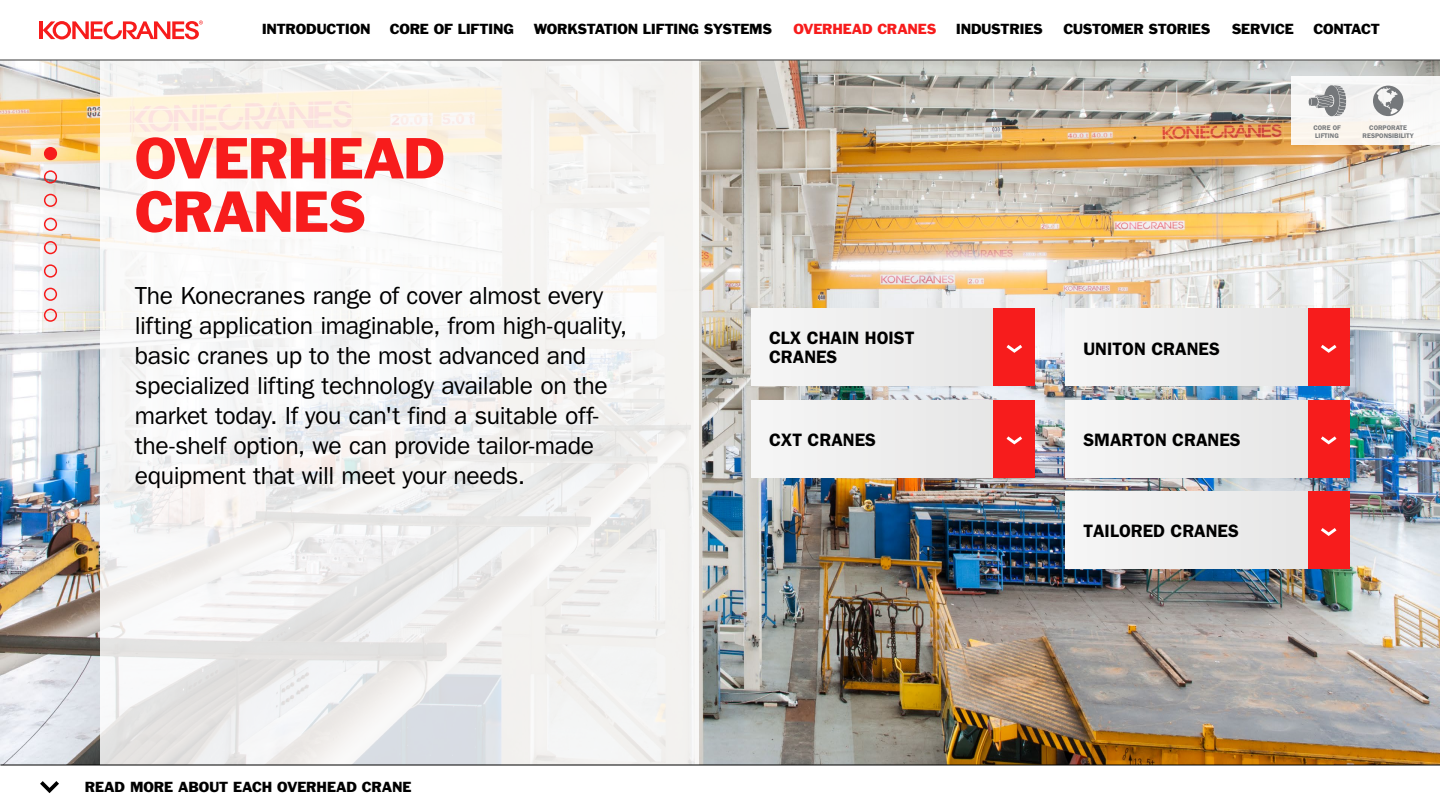
<style>
.page{position:relative;width:1440px;height:810px;background:#fff}
.page>*{position:absolute;margin:0;border:0;box-sizing:border-box;transform-origin:0 0}
.t1{font:53.4px/53.4px "Franklin Gothic Std";letter-spacing:-.025em;color:#f71c1c}
.t2{font:24.75px/30px "ITC Franklin Gothic Std";letter-spacing:-.015em;color:#000}
.t3{font:600 18px/19.5px "ITC Franklin Gothic Std";color:#000}
.t4{font:13.5px "Franklin Gothic Std";letter-spacing:-.02em;color:#000}
.t5{font:13.5px "Franklin Gothic Std";letter-spacing:-.015em;color:#f71c1c}
.t6{font:600 6.75px/8.2px "ITC Franklin Gothic Std";color:#75787b}
</style>
<div class="page">
<img style="left:0;top:61px;width:1440px;height:704px">
<svg style="left:100px;top:61px;width:599px;height:704px;fill:#f5f3f2"></svg>
<div style="left:751px;top:309px;width:284px;height:77px;background:#eee"></div>
<div style="left:994px;top:309px;width:41px;height:77px;background:#f71c1c"></div>
<svg style="left:1007px;top:345px;width:15px;height:8px"></svg>
<div style="left:751px;top:400px;width:284px;height:77px;background:#eee"></div>
<div style="left:994px;top:400px;width:41px;height:77px;background:#f71c1c"></div>
<svg style="left:1007px;top:436px;width:15px;height:8px"></svg>
<div style="left:1066px;top:492px;width:283px;height:77px;background:#eee"></div>
<div style="left:1308px;top:492px;width:41px;height:77px;background:#f71c1c"></div>
<svg style="left:1321px;top:528px;width:16px;height:8px"></svg>
<div style="left:1066px;top:309px;width:283px;height:77px;background:#eee"></div>
<div style="left:1308px;top:309px;width:41px;height:77px;background:#f71c1c"></div>
<svg style="left:1321px;top:345px;width:16px;height:8px"></svg>
<div style="left:1066px;top:400px;width:283px;height:77px;background:#eee"></div>
<div style="left:1308px;top:400px;width:41px;height:77px;background:#f71c1c"></div>
<svg style="left:1321px;top:436px;width:16px;height:8px"></svg>
<svg style="left:40px;top:781px;width:19px;height:12px"></svg>
<hr style="left:0;top:765px;width:1440px;height:1px;background:#000">
<div style="left:1291px;top:77px;width:149px;height:68px;background:#f8f6f3"></div>
<svg style="left:1373px;top:86px;width:30px;height:30px"></svg>
<svg style="left:1309px;top:85px;width:37px;height:31px"></svg>
<div style="left:44px;top:170px;width:13px;height:14px;border:2px solid #f71c1c;border-radius:50%"></div>
<div style="left:45px;top:148px;width:11px;height:11px;background:#f71c1c;border-radius:50%"></div>
<div style="left:44px;top:147px;width:13px;height:13px;border:2px solid #f71c1c;border-radius:50%"></div>
<div style="left:44px;top:194px;width:13px;height:13px;border:2px solid #f71c1c;border-radius:50%"></div>
<div style="left:44px;top:241px;width:13px;height:13px;border:2px solid #f71c1c;border-radius:50%"></div>
<div style="left:44px;top:218px;width:13px;height:13px;border:2px solid #f71c1c;border-radius:50%"></div>
<div style="left:44px;top:264px;width:13px;height:14px;border:2px solid #f71c1c;border-radius:50%"></div>
<div style="left:44px;top:288px;width:13px;height:13px;border:2px solid #f71c1c;border-radius:50%"></div>
<div style="left:44px;top:309px;width:13px;height:13px;border:2px solid #f71c1c;border-radius:50%"></div>
<hr style="left:0;top:60px;width:1440px;height:1px;background:#3b3b3b">
<hr style="left:40px;top:21px;width:3px;height:18px;background:#f71c1c">
<svg style="left:43px;top:21px;width:160px;height:18px"></svg>
<p class="t4" style="left:262px;top:20px;width:110px">INTRODUCTION</p>
<p class="t4" style="left:390px;top:20px;width:126px">CORE OF LIFTING</p>
<p class="t4" style="left:534px;top:20px;width:240px">WORKSTATION LIFTING SYSTEMS</p>
<p class="t5" style="left:793px;top:20px;width:145px">OVERHEAD CRANES</p>
<p class="t4" style="left:956px;top:20px;width:89px">INDUSTRIES</p>
<p class="t4" style="left:1063px;top:20px;width:149px">CUSTOMER STORIES</p>
<p class="t4" style="left:1232px;top:20px;width:63px">SERVICE</p>
<p class="t4" style="left:1313px;top:20px;width:68px">CONTACT</p>
<h1 class="t1" style="left:135px;top:131px;width:312px">OVERHEAD<br>CRANES</h1>
<p class="t2" style="left:135px;top:281px;width:494px">The Konecranes range of cover almost every lifting application imaginable, from high-quality, basic cranes up to the most advanced and specialized lifting technology available on the market today. If you can't find a suitable off&shy;the-shelf option, we can provide tailor-made equipment that will meet your needs.</p>
<p class="t4" style="left:85px;top:779px;width:328px">READ MORE ABOUT EACH OVERHEAD CRANE</p>
<p class="t3" style="left:769px;top:328px;width:147px">CLX CHAIN HOIST<br>CRANES</p>
<p class="t3" style="left:769px;top:430px;width:108px">CXT CRANES</p>
<p class="t6" style="left:1313px;top:123px;width:29px">CORE OF<br>LIFTING</p>
<p class="t6" style="left:1363px;top:123px;width:53px;text-align:center">CORPORATE<br>RESPONSIBILITY</p>
<p class="t3" style="left:1083px;top:339px;width:138px">UNITON CRANES</p>
<p class="t3" style="left:1083px;top:430px;width:159px">SMARTON CRANES</p>
<p class="t3" style="left:1083px;top:522px;width:157px">TAILORED CRANES</p>
</div>
